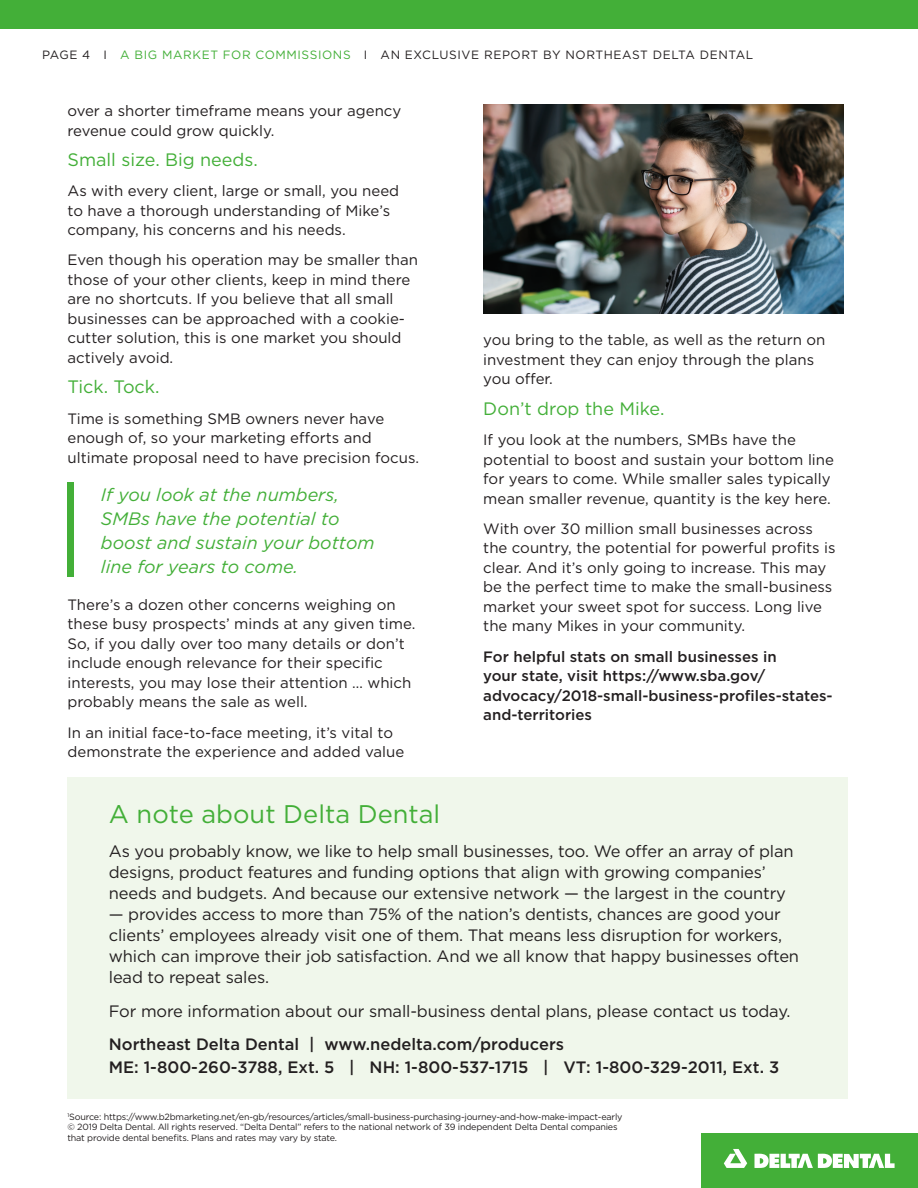
<style>
.page{position:relative;width:918px;height:1188px;background:#fff}
.page>*{position:absolute;margin:0;border:0;box-sizing:border-box;transform-origin:0 0}
.t1{font:25.5px "Gotham";color:#43af38}
.t2{font:italic 18px/24px "Gotham";color:#43af38}
.t3{font:18px "Gotham";color:#43af38}
.t4{font:16.5px/21px "Gotham";letter-spacing:-.01em;color:#231f20}
.t5{font:500 16.5px "Gotham";color:#231f20}
.t6{font:15px/19.5px "Gotham";color:#231f20}
.t7{font:500 15px/19.5px "Gotham";color:#231f20}
.t8{font:12px "Gotham";letter-spacing:.05em;color:#231f20}
.t9{font:9px/10.5px "Gotham";letter-spacing:-.02em;color:#231f20}
.s1{color:#43af38}
</style>
<div class="page">
<div style="left:68px;top:777px;width:780px;height:321px;background:#f0f7eb"></div>
<div style="left:68px;top:482px;width:6px;height:95px;background:#43af38"></div>
<div style="left:0;top:0;width:918px;height:28px;background:#43af38"></div>
<div style="left:701px;top:1134px;width:217px;height:54px;background:#43af38"></div>
<svg style="left:724px;top:1149px;width:23px;height:19px"></svg>
<svg style="left:754px;top:1154px;width:141px;height:14px"></svg>
<img style="left:483px;top:104px;width:361px;height:209px">
<p class="t8" style="left:42px;top:47px;width:713px">PAGE 4 I <span class="s1">A BIG MARKET FOR COMMISSIONS</span> I AN EXCLUSIVE REPORT BY NORTHEAST DELTA DENTAL</p>
<p class="t6" style="left:68px;top:101px;width:335px">over a shorter timeframe means your agency revenue could grow quickly.</p>
<p class="t3" style="left:68px;top:148px;width:192px">Small size. Big needs.</p>
<p class="t6" style="left:68px;top:181px;width:333px">As with every client, large or small, you need to have a thorough understanding of Mike’s company, his concerns and his needs.</p>
<p class="t6" style="left:68px;top:250px;width:352px">Even though his operation may be smaller than those of your other clients, keep in mind there are no shortcuts. If you believe that all small businesses can be approached with a cookie&shy;cutter solution, this is one market you should actively avoid.</p>
<p class="t3" style="left:68px;top:375px;width:94px">Tick. Tock.</p>
<p class="t6" style="left:68px;top:408px;width:353px">Time is something SMB owners never have enough of, so your marketing efforts and ultimate proposal need to have precision focus.</p>
<p class="t2" style="left:101px;top:482px;width:275px">If you look at the numbers,<br>SMBs have the potential to boost and sustain your bottom line for years to come.</p>
<p class="t6" style="left:68px;top:595px;width:349px">There’s a dozen other concerns weighing on these busy prospects’ minds at any given time.<br>So, if you dally over too many details or don’t include enough relevance for their specific interests, you may lose their attention … which probably means the sale as well.</p>
<p class="t6" style="left:68px;top:722px;width:338px">In an initial face-to-face meeting, it’s vital to demonstrate the experience and added value</p>
<p class="t6" style="left:483px;top:330px;width:344px">you bring to the table, as well as the return on investment they can enjoy through the plans you offer.</p>
<p class="t3" style="left:483px;top:397px;width:183px">Don’t drop the Mike.</p>
<p class="t6" style="left:483px;top:430px;width:352px">If you look at the numbers, SMBs have the potential to boost and sustain your bottom line for years to come. While smaller sales typically mean smaller revenue, quantity is the key here.</p>
<p class="t6" style="left:483px;top:518px;width:354px">With over 30 million small businesses across the country, the potential for powerful profits is clear. And it’s only going to increase. This may be the perfect time to make the small-business market your sweet spot for success. Long live the many Mikes in your community.</p>
<p class="t7" style="left:483px;top:646px;width:351px">For helpful stats on small businesses in<br>your state, visit https://www.sba.gov/ advocacy/2018-small-business-profiles-states&shy;and-territories</p>
<p class="t1" style="left:109px;top:798px;width:333px">A note about Delta Dental</p>
<p class="t4" style="left:109px;top:841px;width:686px">As you probably know, we like to help small businesses, too. We offer an array of plan designs, product features and funding options that align with growing companies’ needs and budgets. And because our extensive network — the largest in the country</p>
<p class="t4" style="left:109px;top:904px;width:692px">— provides access to more than 75% of the nation’s dentists, chances are good your clients’ employees already visit one of them. That means less disruption for workers, which can improve their job satisfaction. And we all know that happy businesses often lead to repeat sales.</p>
<p class="t4" style="left:109px;top:1000px;width:683px">For more information about our small-business dental plans, please contact us today.</p>
<p class="t5" style="left:109px;top:1033px;width:457px">Northeast Delta Dental | www.nedelta.com/producers</p>
<p class="t5" style="left:109px;top:1056px;width:672px">ME: 1-800-260-3788, Ext. 5 | NH: 1-800-537-1715 | VT: 1-800-329-2011, Ext. 3</p>
<p class="t9" style="left:68px;top:1111px;width:557px"><sup>1</sup>Source: https://www.b2bmarketing.net/en-gb/resources/articles/small-business-purchasing-journey-and-how-make-impact-early</p>
<p class="t9" style="left:68px;top:1122px;width:552px">© 2019 Delta Dental. All rights reserved. “Delta Dental” refers to the national network of 39 independent Delta Dental companies that provide dental benefits. Plans and rates may vary by state.</p>
</div>
